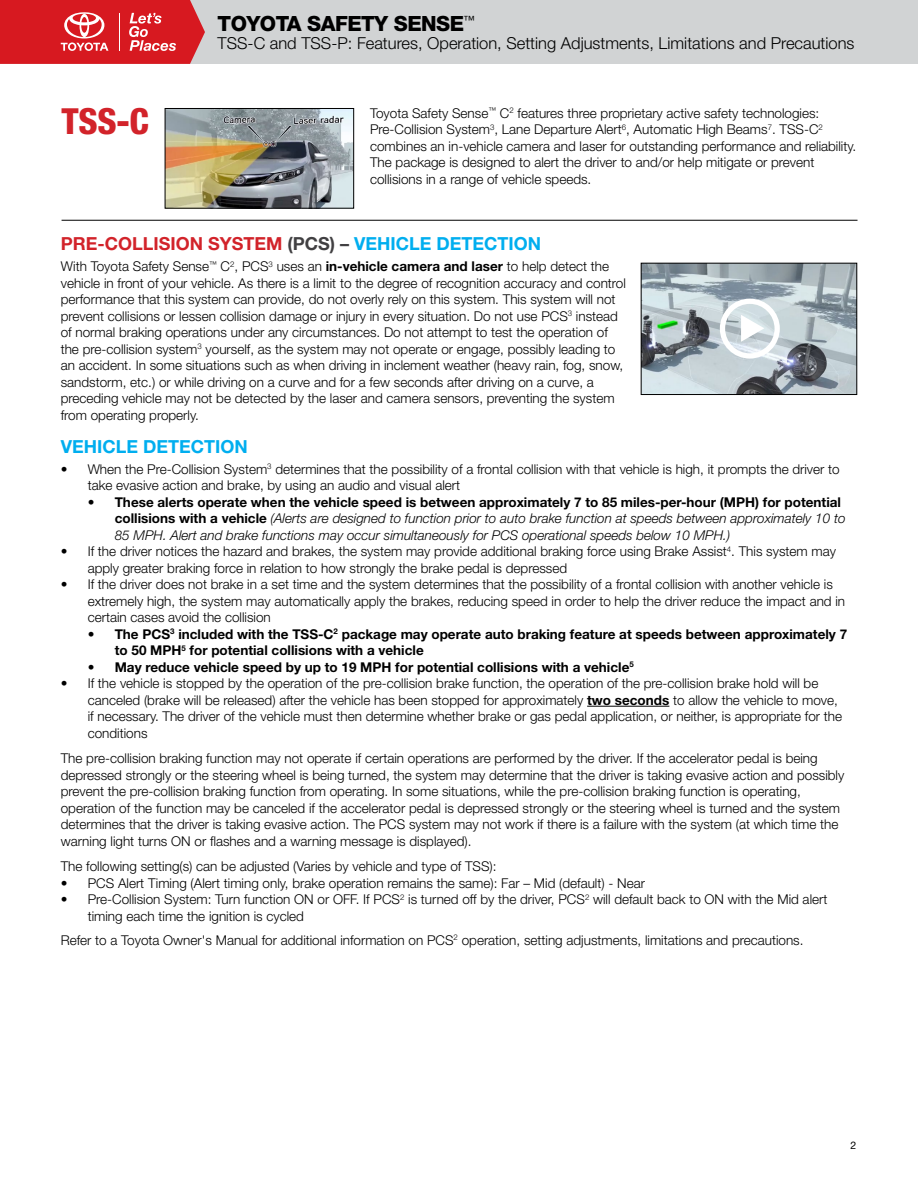
<style>
.page{position:relative;width:918px;height:1188px;background:#fff}
.page>*{position:absolute;margin:0;border:0;box-sizing:border-box;transform-origin:0 0}
.t1{font:800 condensed 36px "Helvetica Neue LT Std";color:#d2232a}
.t2{font:800 21px "Helvetica Neue LT Std";letter-spacing:-.025em;color:#000}
.t3{font:700 18px "Helvetica Neue LT Std";color:#d2232a}
.t4{font:700 18px "Helvetica Neue LT Std";color:#00aeef}
.t5{font:300 16.5px "Helvetica Neue LT Std";color:#000}
.t6{font:300 13.5px/16.5px "Helvetica Neue LT Std";color:#000}
.t7{font:italic 300 13.5px/16.5px "Helvetica Neue LT Std";color:#000}
.t8{font:700 13.5px/16.5px "Helvetica Neue LT Std";color:#000}
.t9{font:10.5px "Helvetica Neue LT Std";color:#000}
.s1{color:#414042}
.s2{color:#00aeef}
.s3{font-weight:700}
.s4{font-weight:700;font-style:normal}
</style>
<div class="page">
<div style="left:0;top:0;width:918px;height:64px;background:#d1d3d4"></div>
<svg style="left:0;top:0;width:205px;height:64px;background:#d93238"></svg>
<img style="left:643px;top:265px;width:212px;height:128px">
<div style="left:641px;top:263px;width:216px;height:132px;border:1px solid #000"></div>
<hr style="left:62px;top:220px;width:796px;height:1px;background:#000">
<svg style="left:720px;top:299px;width:60px;height:60px"></svg>
<img style="left:167px;top:110px;width:185px;height:96px">
<div style="left:165px;top:108px;width:189px;height:100px;border:1px solid #000"></div>
<hr style="left:587px;top:706px;width:82px;height:1px;background:#000">
<h1 class="t1" style="left:62px;top:99px;width:89px">TSS-C</h1>
<h2 class="t2" style="left:218px;top:11px;width:259px">TOYOTA SAFETY SENSE<sup>™</sup></h2>
<p class="t5" style="left:218px;top:33px;width:638px">TSS-C and TSS-P: Features, Operation, Setting Adjustments, Limitations and Precautions</p>
<p class="t6" style="left:370px;top:105px;width:488px">Toyota Safety Sense<sup>™</sup> C<sup>2</sup> features three proprietary active safety technologies:<br>Pre-Collision System<sup>3</sup>, Lane Departure Alert<sup>6</sup>, Automatic High Beams<sup>7</sup>. TSS-C<sup>2 </sup>combines an in-vehicle camera and laser for outstanding performance and reliability.<br>The package is designed to alert the driver to and/or help mitigate or prevent collisions in a range of vehicle speeds.</p>
<h3 class="t3" style="left:61px;top:233px;width:482px">PRE-COLLISION SYSTEM <span class="s1">(PCS) –</span> <span class="s2">VEHICLE DETECTION</span></h3>
<p class="t6" style="left:61px;top:258px;width:567px">With Toyota Safety Sense<sup>™</sup> C<sup>2</sup>, PCS<sup>3</sup> uses an <span class="s3">in-vehicle camera and laser</span> to help detect the vehicle in front of your vehicle. As there is a limit to the degree of recognition accuracy and control performance that this system can provide, do not overly rely on this system. This system will not prevent collisions or lessen collision damage or injury in every situation. Do not use PCS<sup>3</sup> instead of normal braking operations under any circumstances. Do not attempt to test the operation of the pre-collision system<sup>3</sup> yourself, as the system may not operate or engage, possibly leading to an accident. In some situations such as when driving in inclement weather (heavy rain, fog, snow, sandstorm, etc.) or while driving on a curve and for a few seconds after driving on a curve, a preceding vehicle may not be detected by the laser and camera sensors, preventing the system from operating properly.</p>
<h3 class="t4" style="left:61px;top:435px;width:188px">VEHICLE DETECTION</h3>
<p class="t6" style="left:88px;top:461px;width:753px;text-indent:-27px">• When the Pre-Collision System<sup>3</sup> determines that the possibility of a frontal collision with that vehicle is high, it prompts the driver to take evasive action and brake, by using an audio and visual alert</p>
<p class="t7" style="left:115px;top:494px;width:732px;text-indent:-27px"><span class="s4">• These alerts operate when the vehicle speed is between approximately 7 to 85 miles-per-hour (MPH) for potential collisions with a vehicle</span> (Alerts are designed to function prior to auto brake function at speeds between approximately 10 to<br>85 MPH. Alert and brake functions may occur simultaneously for PCS operational speeds below 10 MPH.)</p>
<p class="t6" style="left:88px;top:543px;width:750px;text-indent:-27px">• If the driver notices the hazard and brakes, the system may provide additional braking force using Brake Assist<sup>4</sup>. This system may apply greater braking force in relation to how strongly the brake pedal is depressed</p>
<p class="t6" style="left:88px;top:576px;width:759px;text-indent:-27px">• If the driver does not brake in a set time and the system determines that the possibility of a frontal collision with another vehicle is extremely high, the system may automatically apply the brakes, reducing speed in order to help the driver reduce the impact and in certain cases avoid the collision</p>
<p class="t8" style="left:115px;top:625px;width:734px;text-indent:-27px">• The PCS<sup>3</sup> included with the TSS-C<sup>2</sup> package may operate auto braking feature at speeds between approximately 7 to 50 MPH<sup>5</sup> for potential collisions with a vehicle</p>
<p class="t8" style="left:88px;top:658px;width:548px">• May reduce vehicle speed by up to 19 MPH for potential collisions with a vehicle<sup>5</sup></p>
<p class="t6" style="left:88px;top:675px;width:756px;text-indent:-27px">• If the vehicle is stopped by the operation of the pre-collision brake function, the operation of the pre-collision brake hold will be canceled (brake will be released) after the vehicle has been stopped for approximately <span class="s3">two seconds</span> to allow the vehicle to move, if necessary. The driver of the vehicle must then determine whether brake or gas pedal application, or neither, is appropriate for the conditions</p>
<p class="t6" style="left:61px;top:750px;width:785px">The pre-collision braking function may not operate if certain operations are performed by the driver. If the accelerator pedal is being depressed strongly or the steering wheel is being turned, the system may determine that the driver is taking evasive action and possibly prevent the pre-collision braking function from operating. In some situations, while the pre-collision braking function is operating, operation of the function may be canceled if the accelerator pedal is depressed strongly or the steering wheel is turned and the system determines that the driver is taking evasive action. The PCS system may not work if there is a failure with the system (at which time the warning light turns ON or flashes and a warning message is displayed).</p>
<p class="t6" style="left:61px;top:858px;width:437px">The following setting(s) can be adjusted (Varies by vehicle and type of TSS):</p>
<p class="t6" style="left:61px;top:874px;width:586px">• PCS Alert Timing (Alert timing only, brake operation remains the same): Far – Mid (default) - Near</p>
<p class="t6" style="left:88px;top:891px;width:741px;text-indent:-27px">• Pre-Collision System: Turn function ON or OFF. If PCS<sup>2</sup> is turned off by the driver, PCS<sup>2</sup> will default back to ON with the Mid alert timing each time the ignition is cycled</p>
<p class="t6" style="left:61px;top:932px;width:744px">Refer to a Toyota Owner's Manual for additional information on PCS<sup>2</sup> operation, setting adjustments, limitations and precautions.</p>
<p class="t9" style="left:851px;top:1139px;width:7px">2</p>
</div>
